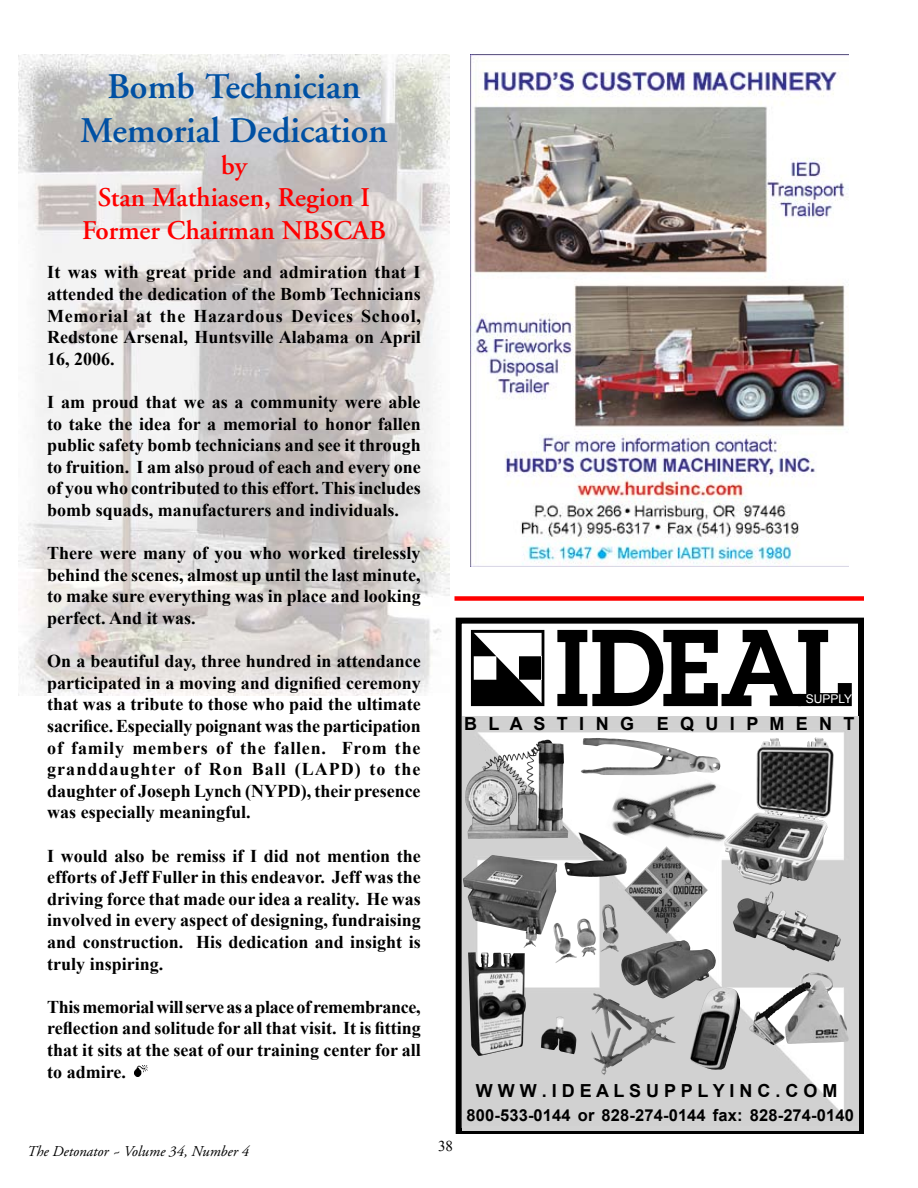
<style>
.page{position:relative;width:918px;height:1188px;background:#fff}
.page>*{position:absolute;margin:0;border:0;box-sizing:border-box;transform-origin:0 0}
.t1{font:600 36px/43.2px "Adobe Garamond";color:#0050a3;text-align:center}
.t2{font:600 27px/32.4px "Adobe Garamond";color:#f00;text-align:center}
.t3{font:700 18px/21.6px "Times New Roman";color:#000;text-align:justify}
.t4{font:700 18px "Arial";color:#000}
.t5{font:700 16.5px "Arial";letter-spacing:.01em;color:#000}
.t6{font:italic 15px "Adobe Garamond";color:#000}
.t7{font:15px "Times New Roman";color:#000}
.t8{font:12px "Arial";color:#fff}
</style>
<div class="page">
<img style="left:18px;top:54px;width:432px;height:642px">
<img style="left:134px;top:1066px;width:14px;height:10px">
<div style="left:456px;top:618px;width:408px;height:516px;border:6px solid #000"></div>
<img style="left:462px;top:716px;width:396px;height:414px">
<svg style="left:557px;top:630px;width:295px;height:76px"></svg>
<svg style="left:471px;top:630px;width:73px;height:76px"></svg>
<img style="left:468px;top:952px;width:109px;height:104px">
<img style="left:565px;top:832px;width:59px;height:45px">
<img style="left:605px;top:749px;width:119px;height:124px">
<img style="left:581px;top:738px;width:139px;height:37px">
<img style="left:749px;top:972px;width:100px;height:74px">
<img style="left:464px;top:740px;width:104px;height:99px">
<img style="left:624px;top:846px;width:84px;height:88px">
<img style="left:621px;top:940px;width:95px;height:58px">
<img style="left:590px;top:995px;width:86px;height:81px">
<img style="left:733px;top:891px;width:108px;height:71px">
<img style="left:724px;top:738px;width:110px;height:147px">
<img style="left:576px;top:904px;width:45px;height:48px">
<img style="left:463px;top:855px;width:94px;height:93px">
<img style="left:690px;top:988px;width:50px;height:82px">
<img style="left:470px;top:54px;width:378px;height:513px">
<div style="left:454px;top:596px;width:410px;height:5px;background:#f00"></div>
<h1 class="t1" style="left:80px;top:66px;width:309px">Bomb Technician<br>Memorial Dedication</h1>
<h2 class="t2" style="left:82px;top:150px;width:305px">by<br>Stan Mathiasen, Region I<br>Former Chairman NBSCAB</h2>
<p class="t3" style="left:47px;top:261px;width:375px">It was with great pride and admiration that I attended the dedication of the Bomb Technicians Memorial at the Hazardous Devices School, Redstone Arsenal, Huntsville Alabama on April 16, 2006.</p>
<p class="t3" style="left:47px;top:391px;width:375px">I am proud that we as a community were able to take the idea for a memorial to honor fallen public safety bomb technicians and see it through to fruition. I am also proud of each and every one of you who contributed to this effort. This includes bomb squads, manufacturers and individuals.</p>
<p class="t3" style="left:47px;top:542px;width:375px">There were many of you who worked tirelessly behind the scenes, almost up until the last minute, to make sure everything was in place and looking perfect. And it was.</p>
<p class="t3" style="left:47px;top:650px;width:375px">On a beautiful day, three hundred in attendance participated in a moving and dignified ceremony that was a tribute to those who paid the ultimate sacrifice. Especially poignant was the participation of family members of the fallen. From the granddaughter of Ron Ball (LAPD) to the daughter of Joseph Lynch (NYPD), their presence was especially meaningful.</p>
<p class="t3" style="left:47px;top:844px;width:375px">I would also be remiss if I did not mention the efforts of Jeff Fuller in this endeavor. Jeff was the driving force that made our idea a reality. He was involved in every aspect of designing, fundraising and construction. His dedication and insight is truly inspiring.</p>
<p class="t3" style="left:47px;top:995px;width:375px">This memorial will serve as a place of remembrance, reflection and solitude for all that visit. It is fitting that it sits at the seat of our training center for all to admire.</p>
<p class="t6" style="left:27px;top:1143px;width:224px">The Detonator ~ Volume 34, Number 4</p>
<p class="t7" style="left:438px;top:1136px;width:16px">38</p>
<p class="t8" style="left:806px;top:691px;width:48px">SUPPLY</p>
<p class="t4" style="left:464px;top:712px;width:171px">B L A S T I N G</p>
<p class="t4" style="left:657px;top:712px;width:199px">E Q U I P M E N T</p>
<p class="t4" style="left:476px;top:1079px;width:363px">W W W . I D E A L S U P P L Y I N C . C O M</p>
<p class="t5" style="left:467px;top:1104px;width:389px">800-533-0144 or 828-274-0144 fax: 828-274-0140</p>
</div>
